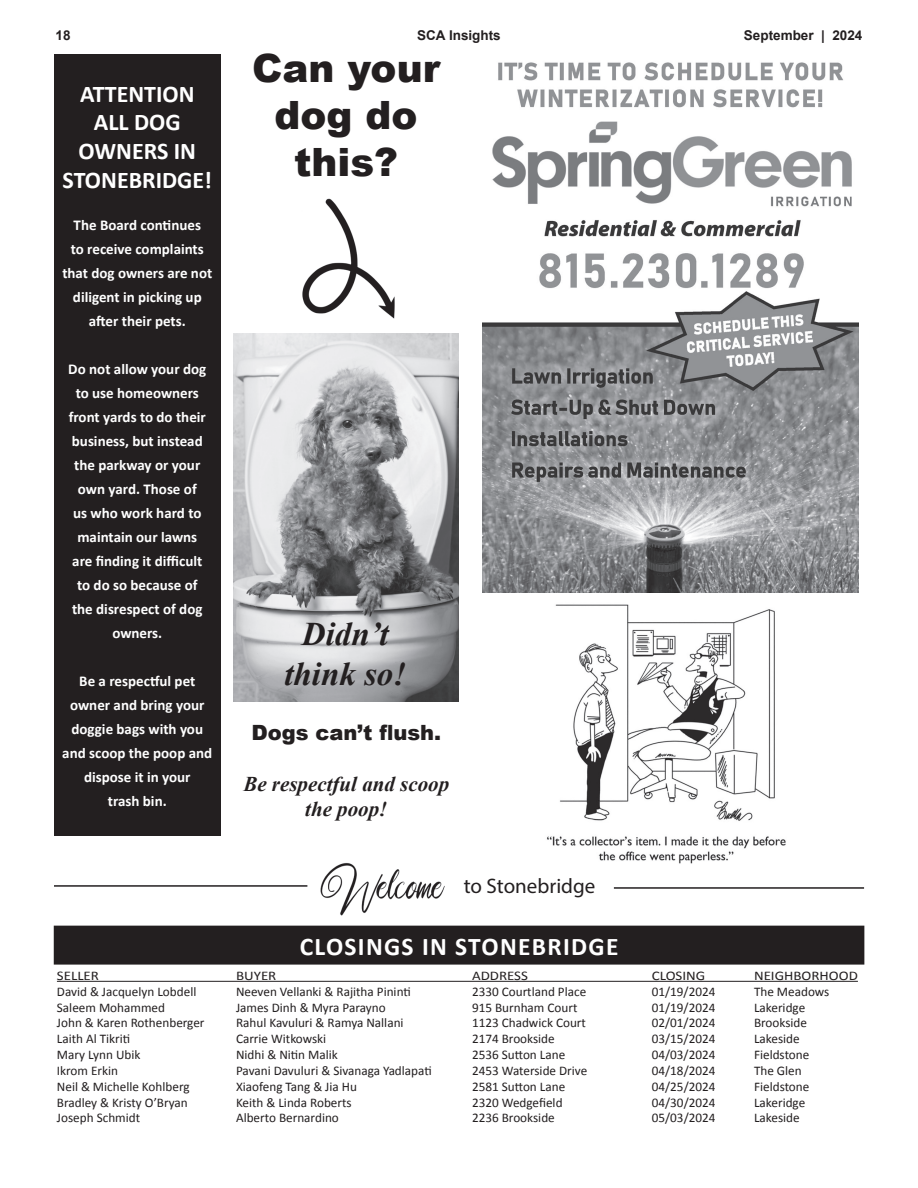
<style>
.page{position:relative;width:918px;height:1188px;background:#fff}
.page>*{position:absolute;margin:0;border:0;box-sizing:border-box;transform-origin:0 0}
.t1{font:900 39px/46.8px "Arial";color:#231f20;text-align:center}
.t2{font:italic 700 33px/39.6px "Times New Roman";color:#231f20;text-align:center}
.t3{font:700 25.5px "Calibri";letter-spacing:.05em;color:#fff}
.t4{font:700 24px/28.8px "Calibri";color:#fff;text-align:center}
.t5{font:italic 700 21px/25.2px "Times New Roman";color:#231f20;text-align:center}
.t6{font:900 21px "Arial";color:#231f20}
.t7{font:21px "Myriad Pro";color:#231f20}
.t8{font:700 15px/24px "Calibri";color:#fff;text-align:center}
.t9{font:700 13.5px "Arial";color:#231f20}
.t10{font:13.2px "Calibri";color:#231f20}
.t11{font:13.2px "Calibri";color:#231f20;scale:1.13 1}
</style>
<div class="page">
<div style="left:54px;top:926px;width:810px;height:38px;background:#231f20"></div>
<hr style="left:57px;top:981px;width:801px;height:1px;background:#231f20">
<img style="left:320px;top:863px;width:125px;height:53px">
<div style="left:54px;top:54px;width:167px;height:782px;background:#231f20"></div>
<img style="left:233px;top:334px;width:225px;height:367px">
<img style="left:302px;top:198px;width:93px;height:121px">
<hr style="left:54px;top:885px;width:253px;height:2px;background:#231f20">
<hr style="left:614px;top:887px;width:250px;height:2px;background:#231f20">
<img style="left:483px;top:62px;width:375px;height:530px">
<img style="left:547px;top:604px;width:239px;height:260px">
<p class="t9" style="left:56px;top:26px;width:17px">18</p>
<p class="t9" style="left:417px;top:26px;width:85px">SCA Insights</p>
<p class="t9" style="left:744px;top:27px;width:120px">September | 2024</p>
<h3 class="t4" style="left:63px;top:79px;width:151px">ATTENTION<br>ALL DOG<br>OWNERS IN<br>STONEBRIDGE!</h3>
<p class="t8" style="left:62px;top:213px;width:151px">The Board continues<br>to receive complaints that dog owners are not diligent in picking up after their pets.</p>
<p class="t8" style="left:68px;top:357px;width:140px">Do not allow your dog to use homeowners front yards to do their business, but instead the parkway or your own yard. Those of<br>us who work hard to maintain our lawns are finding it difficult to do so because of the disrespect of dog owners.</p>
<p class="t8" style="left:62px;top:669px;width:152px">Be a respectful pet owner and bring your doggie bags with you and scoop the poop and dispose it in your<br>trash bin.</p>
<h1 class="t1" style="left:252px;top:43px;width:189px">Can your dog do this?</h1>
<h2 class="t2" style="left:284px;top:613px;width:123px">Didn’t think so!</h2>
<h3 class="t6" style="left:251px;top:718px;width:191px">Dogs can’t flush.</h3>
<h3 class="t5" style="left:243px;top:770px;width:207px">Be respectful and scoop the poop!</h3>
<h3 class="t7" style="left:464px;top:873px;width:133px">to Stonebridge</h3>
<h3 class="t3" style="left:300px;top:930px;width:320px">CLOSINGS IN STONEBRIDGE</h3>
<p class="t11" style="left:57px;top:966px;width:39px">SELLER</p>
<p class="t11" style="left:236px;top:966px;width:37px">BUYER</p>
<p class="t11" style="left:472px;top:966px;width:51px">ADDRESS</p>
<p class="t11" style="left:652px;top:966px;width:49px">CLOSING</p>
<p class="t11" style="left:754px;top:966px;width:93px">NEIGHBORHOOD</p>
<p class="t10" style="left:57px;top:982px;width:141px">David &amp; Jacquelyn Lobdell</p>
<p class="t10" style="left:236px;top:982px;width:176px">Neeven Vellanki &amp; Rajitha Pininti</p>
<p class="t10" style="left:472px;top:982px;width:116px">2330 Courtland Place</p>
<p class="t10" style="left:652px;top:982px;width:65px">01/19/2024</p>
<p class="t10" style="left:754px;top:982px;width:77px">The Meadows</p>
<p class="t10" style="left:57px;top:998px;width:110px">Saleem Mohammed</p>
<p class="t10" style="left:236px;top:998px;width:151px">James Dinh &amp; Myra Parayno</p>
<p class="t10" style="left:472px;top:998px;width:107px">915 Burnham Court</p>
<p class="t10" style="left:652px;top:998px;width:65px">01/19/2024</p>
<p class="t10" style="left:754px;top:998px;width:53px">Lakeridge</p>
<p class="t10" style="left:57px;top:1014px;width:149px">John &amp; Karen Rothenberger</p>
<p class="t10" style="left:236px;top:1014px;width:169px">Rahul Kavuluri &amp; Ramya Nallani</p>
<p class="t10" style="left:472px;top:1014px;width:115px">1123 Chadwick Court</p>
<p class="t10" style="left:652px;top:1014px;width:65px">02/01/2024</p>
<p class="t10" style="left:754px;top:1014px;width:55px">Brookside</p>
<p class="t10" style="left:57px;top:1030px;width:75px">Laith Al Tikriti</p>
<p class="t10" style="left:236px;top:1030px;width:92px">Carrie Witkowski</p>
<p class="t10" style="left:472px;top:1030px;width:84px">2174 Brookside</p>
<p class="t10" style="left:652px;top:1030px;width:65px">03/15/2024</p>
<p class="t10" style="left:754px;top:1030px;width:47px">Lakeside</p>
<p class="t10" style="left:57px;top:1045px;width:85px">Mary Lynn Ubik</p>
<p class="t10" style="left:236px;top:1045px;width:103px">Nidhi &amp; Nitin Malik</p>
<p class="t10" style="left:472px;top:1045px;width:95px">2536 Sutton Lane</p>
<p class="t10" style="left:652px;top:1045px;width:65px">04/03/2024</p>
<p class="t10" style="left:754px;top:1045px;width:57px">Fieldstone</p>
<p class="t10" style="left:57px;top:1061px;width:63px">Ikrom Erkin</p>
<p class="t10" style="left:236px;top:1061px;width:197px">Pavani Davuluri &amp; Sivanaga Yadlapati</p>
<p class="t10" style="left:472px;top:1061px;width:117px">2453 Waterside Drive</p>
<p class="t10" style="left:652px;top:1061px;width:65px">04/18/2024</p>
<p class="t10" style="left:754px;top:1061px;width:49px">The Glen</p>
<p class="t10" style="left:57px;top:1077px;width:134px">Neil &amp; Michelle Kohlberg</p>
<p class="t10" style="left:236px;top:1077px;width:122px">Xiaofeng Tang &amp; Jia Hu</p>
<p class="t10" style="left:472px;top:1077px;width:95px">2581 Sutton Lane</p>
<p class="t10" style="left:652px;top:1077px;width:65px">04/25/2024</p>
<p class="t10" style="left:754px;top:1077px;width:57px">Fieldstone</p>
<p class="t10" style="left:57px;top:1093px;width:132px">Bradley &amp; Kristy O’Bryan</p>
<p class="t10" style="left:236px;top:1093px;width:117px">Keith &amp; Linda Roberts</p>
<p class="t10" style="left:472px;top:1093px;width:92px">2320 Wedgefield</p>
<p class="t10" style="left:652px;top:1093px;width:65px">04/30/2024</p>
<p class="t10" style="left:754px;top:1093px;width:53px">Lakeridge</p>
<p class="t10" style="left:57px;top:1109px;width:85px">Joseph Schmidt</p>
<p class="t10" style="left:236px;top:1109px;width:104px">Alberto Bernardino</p>
<p class="t10" style="left:472px;top:1109px;width:84px">2236 Brookside</p>
<p class="t10" style="left:652px;top:1109px;width:65px">05/03/2024</p>
<p class="t10" style="left:754px;top:1109px;width:47px">Lakeside</p>
</div>
